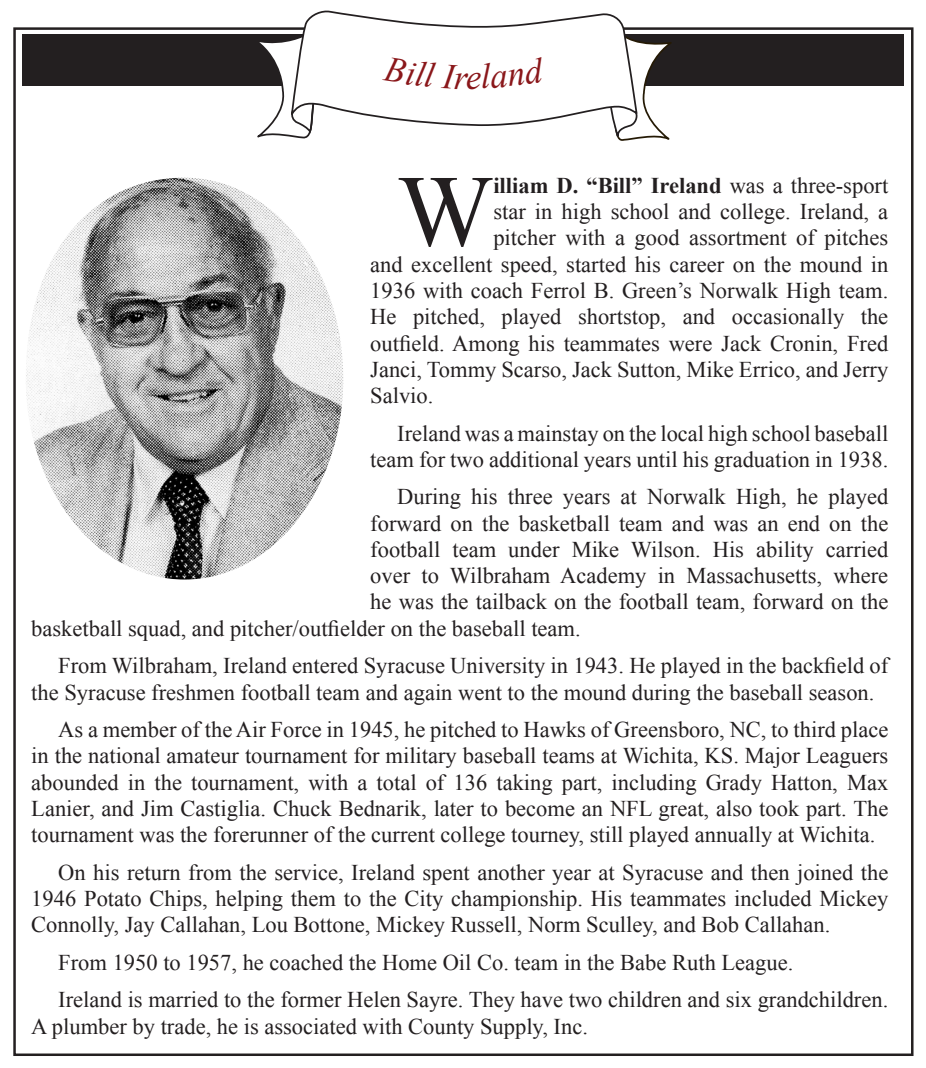
<style>
.page{position:relative;width:926px;height:1068px;background:#fff}
.page>*{position:absolute;margin:0;border:0;box-sizing:border-box;transform-origin:0 0}
.text_-_drop_cap{font:101.75px "Times New Roman";color:#231f20}
.text_-_indent{font:22.5px/26.2px "Times New Roman";color:#231f20}
.text_-_drop_cap-2{font:22.5px "Times New Roman";color:#231f20}
.text_-_drop_cap-3{font:700 22.5px "Times New Roman";color:#231f20}
.s1{font-weight:400}
</style>
<div class="page">
<div style="left:22px;top:35px;width:882px;height:51px;background:#231f20"></div>
<svg style="left:254px;top:27px;width:56px;height:112px"></svg>
<svg style="left:614px;top:27px;width:58px;height:114px"></svg>
<svg style="left:290px;top:10px;width:348px;height:117px"></svg>
<img style="left:26px;top:178px;width:317px;height:401px">
<div style="left:382px;top:57px;width:163px;height:32px;background:#fff"></div>
<p class="text_-_drop_cap" style="left:397px;top:139px;width:98px">W</p>
<p class="text_-_drop_cap-3" style="left:493px;top:169px;width:396px">illiam D. “Bill” Ireland <span class="s1">was a three-sport</span></p>
<p class="text_-_drop_cap-2" style="left:493px;top:196px;width:396px">star in high school and college. Ireland, a</p>
<p class="text_-_drop_cap-2" style="left:493px;top:222px;width:396px">pitcher with a good assortment of pitches</p>
<p class="text_-_drop_cap-2" style="left:370px;top:248px;width:519px">and excellent speed, started his career on the mound in</p>
<p class="text_-_drop_cap-2" style="left:370px;top:274px;width:519px">1936 with coach Ferrol B. Green’s Norwalk High team.</p>
<p class="text_-_drop_cap-2" style="left:370px;top:301px;width:519px">He pitched, played shortstop, and occasionally the</p>
<p class="text_-_drop_cap-2" style="left:370px;top:327px;width:519px">outfield. Among his teammates were Jack Cronin, Fred</p>
<p class="text_-_drop_cap-2" style="left:370px;top:353px;width:519px">Janci, Tommy Scarso, Jack Sutton, Mike Errico, and Jerry</p>
<p class="text_-_drop_cap-2" style="left:370px;top:379px;width:65px">Salvio.</p>
<p class="text_-_indent" style="left:370px;top:419px;width:519px;text-align:right">Ireland was a mainstay on the local high school baseball team for two additional years until his graduation in 1938.</p>
<p class="text_-_indent" style="left:397px;top:483px;width:492px">During his three years at Norwalk High, he played</p>
<p class="text_-_indent" style="left:370px;top:509px;width:519px">forward on the basketball team and was an end on the</p>
<p class="text_-_indent" style="left:370px;top:535px;width:519px">football team under Mike Wilson. His ability carried</p>
<p class="text_-_indent" style="left:370px;top:561px;width:519px">over to Wilbraham Academy in Massachusetts, where</p>
<p class="text_-_indent" style="left:370px;top:588px;width:519px">he was the tailback on the football team, forward on the</p>
<p class="text_-_indent" style="left:31px;top:614px;width:551px">basketball squad, and pitcher/outfielder on the baseball team.</p>
<p class="text_-_indent" style="left:31px;top:651px;width:858px;text-indent:27px">From Wilbraham, Ireland entered Syracuse University in 1943. He played in the backfield of the Syracuse freshmen football team and again went to the mound during the baseball season.</p>
<p class="text_-_indent" style="left:31px;top:715px;width:858px;text-align:justify;text-indent:27px">As a member of the Air Force in 1945, he pitched to Hawks of Greensboro, NC, to third place in the national amateur tournament for military baseball teams at Wichita, KS. Major Leaguers abounded in the tournament, with a total of 136 taking part, including Grady Hatton, Max Lanier, and Jim Castiglia. Chuck Bednarik, later to become an NFL great, also took part. The tournament was the forerunner of the current college tourney, still played annually at Wichita.</p>
<p class="text_-_indent" style="left:31px;top:858px;width:858px;text-align:justify;text-indent:27px">On his return from the service, Ireland spent another year at Syracuse and then joined the 1946 Potato Chips, helping them to the City championship. His teammates included Mickey Connolly, Jay Callahan, Lou Bottone, Mickey Russell, Norm Sculley, and Bob Callahan.</p>
<p class="text_-_indent" style="left:58px;top:948px;width:736px">From 1950 to 1957, he coached the Home Oil Co. team in the Babe Ruth League.</p>
<p class="text_-_indent" style="left:31px;top:985px;width:858px;text-indent:27px">Ireland is married to the former Helen Sayre. They have two children and six grandchildren.<br>A plumber by trade, he is associated with County Supply, Inc.</p>
</div>
